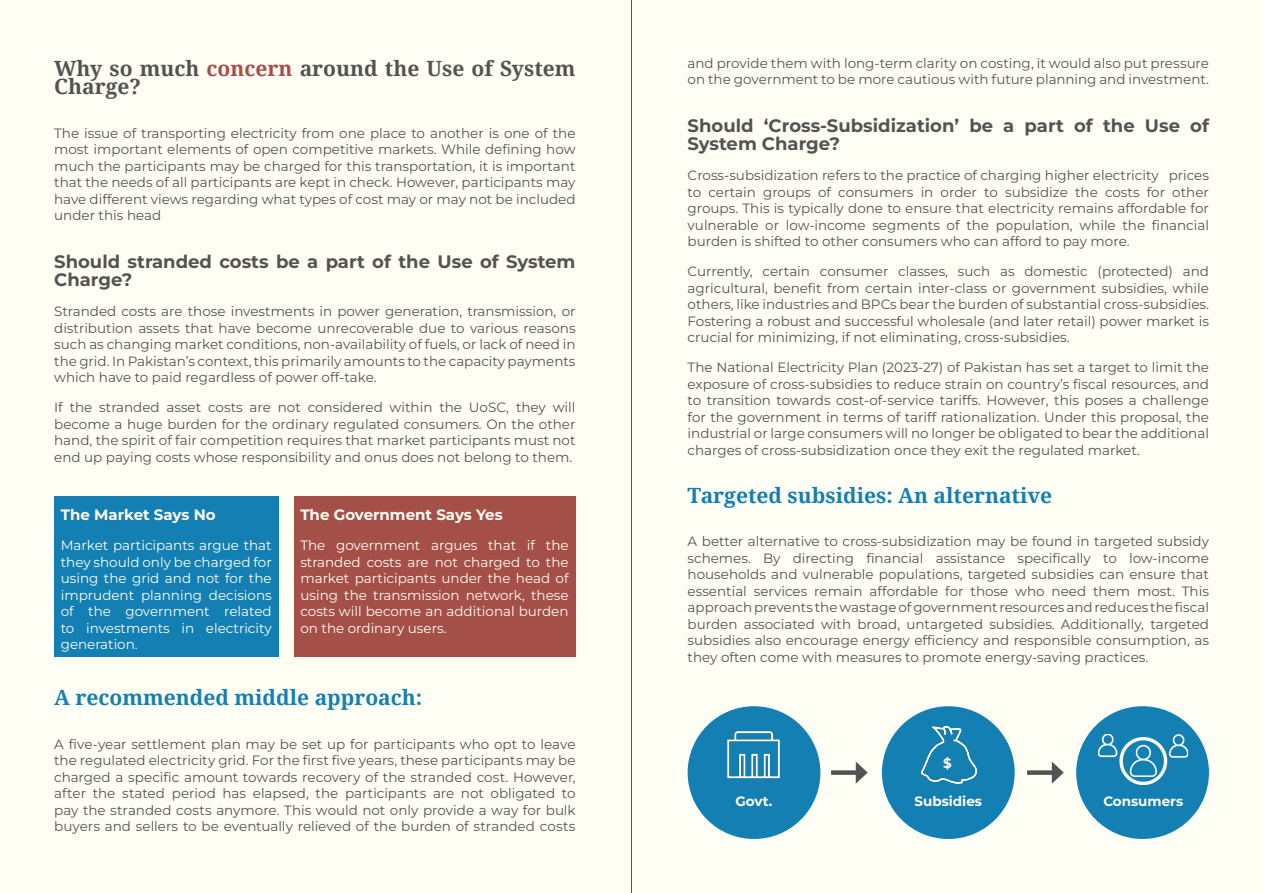
<style>
.page{position:relative;width:1263px;height:893px;background:#fffef4}
.page>*{position:absolute;margin:0;border:0;box-sizing:border-box;transform-origin:0 0}
.Headings{font:700 21px "Noto Serif";color:#137fb3}
.Headings-2{font:700 21px/18px "Noto Serif";color:#535353}
.Headings_2{font:700 18px/18px "Montserrat";color:#535353}
.Body_in_Boxes{font:700 15px "Montserrat";color:#fffef4}
.Headings_2-2{font:700 15px "Montserrat";color:#fffef4}
.Body_in_Boxes-2{font:13.5px/16.5px "Montserrat";color:#535353;text-align:justify}
.Body_in_Boxes-3{font:13.5px/16.5px "Montserrat";color:#fffef4;text-align:justify}
.Headings_2-3{font:700 13.5px "Montserrat";color:#fffef4}
.s1{color:#a54f49}
</style>
<div class="page">
<div style="left:54px;top:496px;width:224px;height:160px;background:#137fb3"></div>
<div style="left:294px;top:496px;width:281px;height:160px;background:#a54f49"></div>
<div style="left:688px;top:706px;width:132px;height:133px;background:#137fb3;border-radius:50%"></div>
<img style="left:727px;top:731px;width:53px;height:48px">
<div style="left:882px;top:706px;width:133px;height:133px;background:#137fb3;border-radius:50%"></div>
<img style="left:920px;top:725px;width:58px;height:59px">
<div style="left:1076px;top:706px;width:133px;height:133px;background:#137fb3;border-radius:50%"></div>
<img style="left:1076px;top:710px;width:133px;height:83px">
<div style="left:831px;top:770px;width:29px;height:5px;background:#535353"></div>
<svg style="left:856px;top:762px;width:12px;height:22px"></svg>
<div style="left:1027px;top:770px;width:29px;height:5px;background:#535353"></div>
<svg style="left:1052px;top:761px;width:12px;height:23px"></svg>
<hr style="left:631px;top:0;width:1px;height:893px;background:#535353">
<p class="Headings-2" style="left:54px;top:59px;width:523px">Why so much <span class="s1">concern</span> around the Use of System<br>Charge?</p>
<p class="Body_in_Boxes-2" style="left:54px;top:125px;width:523px">The issue of transporting electricity from one place to another is one of the most important elements of open competitive markets. While defining how much the participants may be charged for this transportation, it is important that the needs of all participants are kept in check. However, participants may have different views regarding what types of cost may or may not be included under this head</p>
<p class="Headings_2" style="left:54px;top:253px;width:523px">Should stranded costs be a part of the Use of System<br>Charge?</p>
<p class="Body_in_Boxes-2" style="left:54px;top:303px;width:523px">Stranded costs are those investments in power generation, transmission, or distribution assets that have become unrecoverable due to various reasons such as changing market conditions, non-availability of fuels, or lack of need in the grid. In Pakistan’s context, this primarily amounts to the capacity payments which have to paid regardless of power off-take.</p>
<p class="Body_in_Boxes-2" style="left:54px;top:399px;width:523px">If the stranded asset costs are not considered within the UoSC, they will become a huge burden for the ordinary regulated consumers. On the other hand, the spirit of fair competition requires that market participants must not end up paying costs whose responsibility and onus does not belong to them.</p>
<p class="Headings_2-2" style="left:61px;top:505px;width:156px">The Market Says No</p>
<p class="Body_in_Boxes-3" style="left:61px;top:537px;width:212px">Market participants argue that they should only be charged for using the grid and not for the imprudent planning decisions of the government related to investments in electricity generation.</p>
<p class="Body_in_Boxes" style="left:300px;top:505px;width:204px">The Government Says Yes</p>
<p class="Body_in_Boxes-3" style="left:300px;top:537px;width:270px">The government argues that if the stranded costs are not charged to the market participants under the head of using the transmission network, these costs will become an additional burden on the ordinary users.</p>
<p class="Headings" style="left:54px;top:683px;width:370px">A recommended middle approach:</p>
<p class="Body_in_Boxes-2" style="left:54px;top:735px;width:523px">A five-year settlement plan may be set up for participants who opt to leave the regulated electricity grid. For the first five years, these participants may be charged a specific amount towards recovery of the stranded cost. However, after the stated period has elapsed, the participants are not obligated to pay the stranded costs anymore. This would not only provide a way for bulk buyers and sellers to be eventually relieved of the burden of stranded costs</p>
<p class="Body_in_Boxes-2" style="left:688px;top:54px;width:523px">and provide them with long-term clarity on costing, it would also put pressure on the government to be more cautious with future planning and investment.</p>
<p class="Headings_2" style="left:688px;top:116px;width:523px">Should ‘Cross-Subsidization’ be a part of the Use of<br>System Charge?</p>
<p class="Body_in_Boxes-2" style="left:688px;top:167px;width:523px">Cross-subsidization refers to the practice of charging higher electricity prices to certain groups of consumers in order to subsidize the costs for other groups. This is typically done to ensure that electricity remains affordable for vulnerable or low-income segments of the population, while the financial burden is shifted to other consumers who can afford to pay more.</p>
<p class="Body_in_Boxes-2" style="left:688px;top:263px;width:523px">Currently, certain consumer classes, such as domestic (protected) and agricultural, benefit from certain inter-class or government subsidies, while others, like industries and BPCs bear the burden of substantial cross-subsidies.<br>Fostering a robust and successful wholesale (and later retail) power market is crucial for minimizing, if not eliminating, cross-subsidies.</p>
<p class="Body_in_Boxes-2" style="left:688px;top:359px;width:523px">The National Electricity Plan (2023-27) of Pakistan has set a target to limit the exposure of cross-subsidies to reduce strain on country’s fiscal resources, and to transition towards cost-of-service tariffs. However, this poses a challenge for the government in terms of tariff rationalization. Under this proposal, the industrial or large consumers will no longer be obligated to bear the additional charges of cross-subsidization once they exit the regulated market.</p>
<p class="Headings" style="left:688px;top:480px;width:366px">Targeted subsidies: An alternative</p>
<p class="Body_in_Boxes-2" style="left:688px;top:533px;width:523px">A better alternative to cross-subsidization may be found in targeted subsidy schemes. By directing financial assistance specifically to low-income households and vulnerable populations, targeted subsidies can ensure that essential services remain affordable for those who need them most. This approach prevents the wastage of government resources and reduces the fiscal burden associated with broad, untargeted subsidies. Additionally, targeted subsidies also encourage energy efficiency and responsible consumption, as they often come with measures to promote energy-saving practices.</p>
<p class="Headings_2-3" style="left:943px;top:754px;width:10px">$</p>
<p class="Headings_2-3" style="left:914px;top:792px;width:69px">Subsidies</p>
<p class="Headings_2-3" style="left:735px;top:792px;width:38px">Govt.</p>
<p class="Headings_2-3" style="left:1103px;top:792px;width:81px">Consumers</p>
</div>
